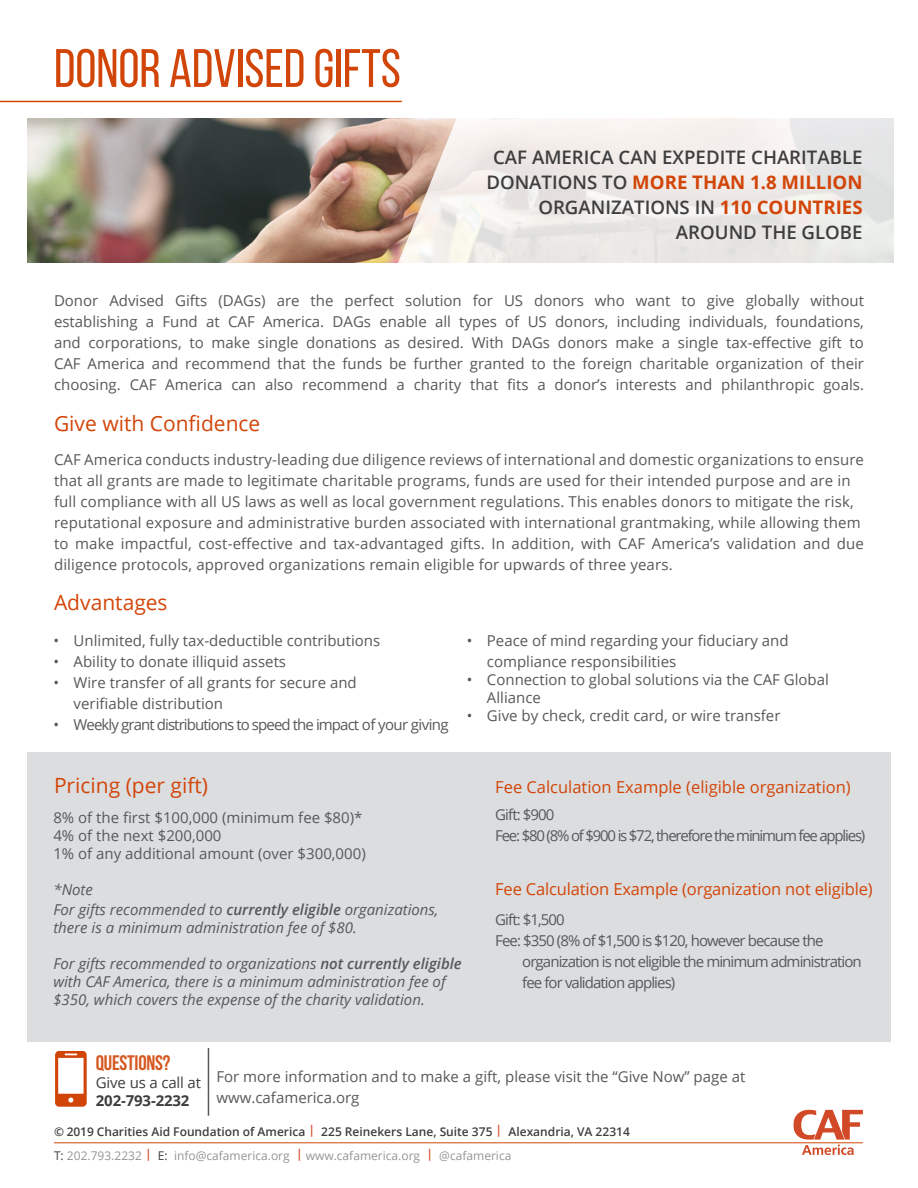
<style>
.page{position:relative;width:918px;height:1188px;background:#fff}
.page>*{position:absolute;margin:0;border:0;box-sizing:border-box;transform-origin:0 0}
.t1{font:54px "Bebas Neue";color:#d24508}
.t2{font:21px "Open Sans";color:#d24508}
.t3{font:700 21px "Bebas Neue";letter-spacing:-.01em;color:#d65821}
.t4{font:600 18.6px/24.9px "Open Sans";color:#3e3e3f;text-align:right}
.t5{font:16.5px "Open Sans";letter-spacing:-.01em;color:#d24508}
.t6{font:15px/21px "Open Sans";color:#57585a}
.t7{font:italic 15px/18px "Open Sans";color:#57585a}
.t8{font:15px/21px "Open Sans";letter-spacing:-.06em;color:#57585a}
.t9{font:15px "Open Sans";letter-spacing:-.08em;color:#57585a}
.t10{font:15px/18px "Open Sans";letter-spacing:-.01em;color:#3e3e3f}
.t11{font:600 12px "Open Sans";color:#3e3e3f}
.t12{font:12px "Open Sans";color:#939598}
.s1{font-weight:700;color:#d24508}
.s2{font-style:inherit}
.s3{font-weight:600}
.s4{font-weight:700}
.s5{color:#d14927}
.s6{color:#3e3e3f}
.s7{font-weight:600;color:#d14927}
</style>
<div class="page">
<div style="left:27px;top:752px;width:864px;height:289px;background:#dcdddf"></div>
<img style="left:27px;top:118px;width:367px;height:144px">
<svg style="left:394px;top:118px;width:500px;height:145px;fill:#edeae7"></svg>
<svg style="left:794px;top:1110px;width:69px;height:45px"></svg>
<hr style="left:54px;top:1142px;width:809px;height:1px;background:#d24508">
<hr style="left:0;top:101px;width:402px;height:1px;background:#d24508">
<svg style="left:55px;top:1051px;width:32px;height:56px"></svg>
<hr style="left:208px;top:1048px;width:1px;height:68px;background:#57585a">
<p class="t1" style="left:54px;top:39px;width:348px">DONOR ADVISED GIFTS</p>
<p class="t4" style="left:486px;top:145px;width:378px">CAF AMERICA CAN EXPEDITE CHARITABLE<br>DONATIONS TO <span class="s1">MORE THAN 1.8 MILLION<br></span>ORGANIZATIONS IN <span class="s1">110 COUNTRIES<br></span>AROUND THE GLOBE</p>
<p class="t6" style="left:54px;top:290px;width:812px;text-align:justify">Donor Advised Gifts (DAGs) are the perfect solution for US donors who want to give globally without establishing a Fund at CAF America. DAGs enable all types of US donors, including individuals, foundations, and corporations, to make single donations as desired. With DAGs donors make a single tax-effective gift to CAF America and recommend that the funds be further granted to the foreign charitable organization of their choosing. CAF America can also recommend a charity that fits a donor’s interests and philanthropic goals.</p>
<p class="t2" style="left:54px;top:409px;width:208px">Give with Confidence</p>
<p class="t6" style="left:54px;top:449px;width:812px">CAF America conducts industry-leading due diligence reviews of international and domestic organizations to ensure</p>
<p class="t6" style="left:54px;top:470px;width:798px">that all grants are made to legitimate charitable programs, funds are used for their intended purpose and are in</p>
<p class="t6" style="left:54px;top:491px;width:801px">full compliance with all US laws as well as local government regulations. This enables donors to mitigate the risk,</p>
<p class="t6" style="left:54px;top:512px;width:808px">reputational exposure and administrative burden associated with international grantmaking, while allowing them</p>
<p class="t6" style="left:54px;top:533px;width:812px">to make impactful, cost-effective and tax-advantaged gifts. In addition, with CAF America’s validation and due diligence protocols, approved organizations remain eligible for upwards of three years.</p>
<p class="t2" style="left:54px;top:588px;width:115px">Advantages</p>
<p class="t6" style="left:53px;top:630px;width:328px">• Unlimited, fully tax-deductible contributions</p>
<p class="t6" style="left:53px;top:651px;width:234px">• Ability to donate illiquid assets</p>
<p class="t6" style="left:53px;top:672px;width:305px">• Wire transfer of all grants for secure and</p>
<p class="t6" style="left:74px;top:693px;width:151px">verifiable distribution</p>
<p class="t8" style="left:53px;top:714px;width:397px">• Weekly grant distributions to speed the impact of your giving</p>
<p class="t6" style="left:467px;top:630px;width:323px">• Peace of mind regarding your fiduciary and</p>
<p class="t6" style="left:487px;top:651px;width:191px">compliance responsibilities</p>
<p class="t6" style="left:467px;top:669px;width:364px">• Connection to global solutions via the CAF Global</p>
<p class="t6" style="left:487px;top:687px;width:55px">Alliance</p>
<p class="t6" style="left:467px;top:705px;width:315px">• Give by check, credit card, or wire transfer</p>
<p class="t2" style="left:54px;top:771px;width:156px">Pricing (per gift<span class="s2">)</span></p>
<p class="t6" style="left:53px;top:807px;width:311px">8% of the first $100,000 (minimum fee $80)*</p>
<p class="t6" style="left:53px;top:825px;width:170px">4% of the next $200,000</p>
<p class="t6" style="left:53px;top:843px;width:314px">1% of any additional amount (over $300,000)</p>
<p class="t7" style="left:53px;top:880px;width:41px">*Note</p>
<p class="t7" style="left:53px;top:901px;width:387px">For gifts recommended to <span class="s3">currently eligible</span> organizations, there is a minimum administration fee of $80.</p>
<p class="t7" style="left:53px;top:955px;width:410px">For gifts recommended to organizations <span class="s3">not currently eligible </span>with CAF America, there is a minimum administration fee of $350, which covers the expense of the charity validation.</p>
<p class="t5" style="left:495px;top:776px;width:357px">Fee Calculation Example (eligible organization)</p>
<p class="t6" style="left:495px;top:804px;width:61px">Gift: $900</p>
<p class="t9" style="left:495px;top:826px;width:372px">Fee: $80 (8% of $900 is $72, therefore the minimum fee applies)</p>
<p class="t5" style="left:495px;top:877px;width:379px">Fee Calculation Example (organization not eligible)</p>
<p class="t6" style="left:495px;top:909px;width:71px">Gift: $1,500</p>
<p class="t8" style="left:522px;top:930px;width:341px;text-indent:-27px">Fee: $350 (8% of $1,500 is $120, however because the organization is not eligible the minimum administration fee for validation applies)</p>
<p class="t3" style="left:96px;top:1051px;width:76px">QUESTIONS?</p>
<p class="t10" style="left:96px;top:1073px;width:107px">Give us a call at<br><span class="s4">202-793-2232</span></p>
<p class="t6" style="left:216px;top:1066px;width:530px">For more information and to make a gift, please visit the “Give Now” page at www.cafamerica.org</p>
<p class="t11" style="left:54px;top:1123px;width:577px">© 2019 Charities Aid Foundation of America <span class="s5">|</span> 225 Reinekers Lane, Suite 375 <span class="s5">|</span> Alexandria, VA 22314</p>
<p class="t12" style="left:54px;top:1147px;width:459px"><span class="s6">T:</span> 202.793.2232 <span class="s7">|</span> <span class="s6">E:</span> info@cafamerica.org <span class="s7">|</span> www.cafamerica.org <span class="s7">|</span> @cafamerica</p>
</div>
